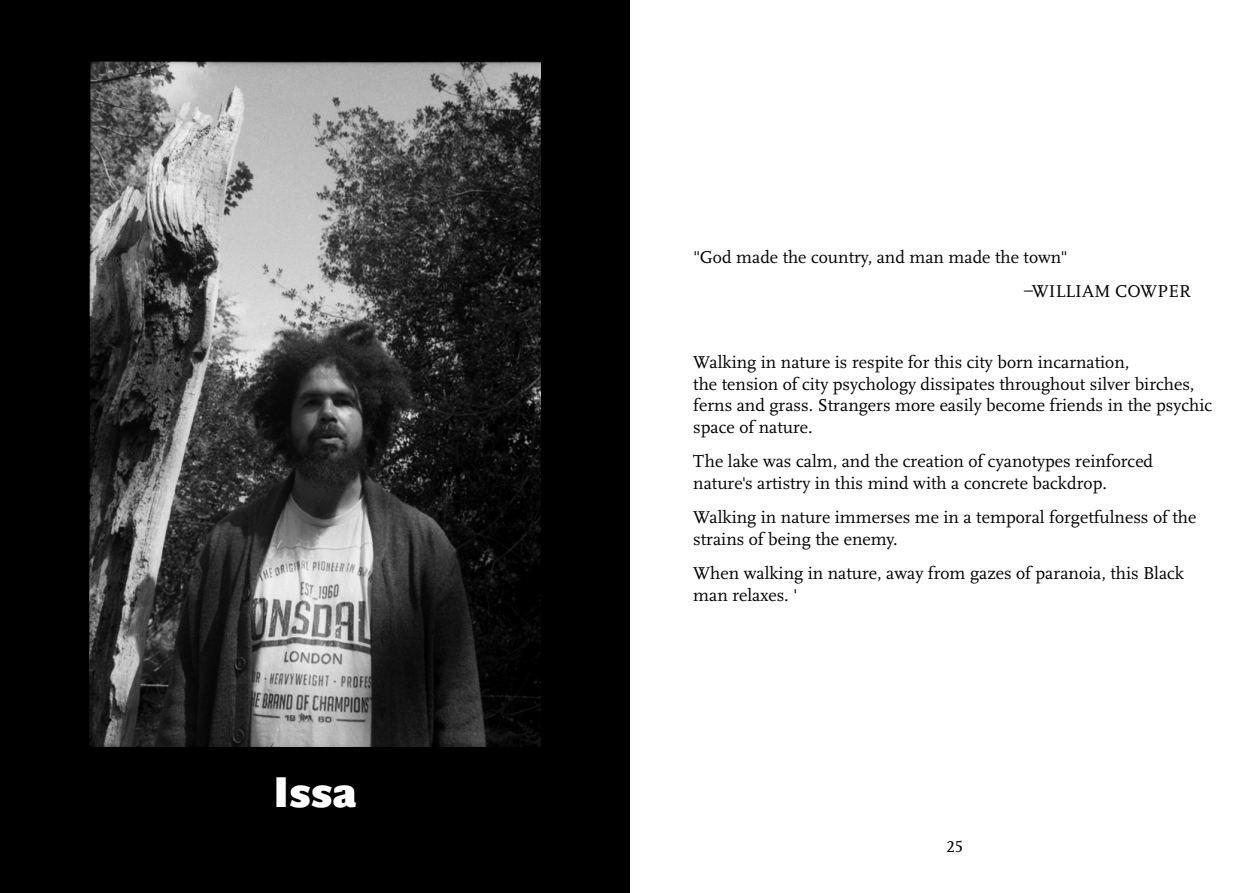
<style>
.page{position:relative;width:1259px;height:893px;background:#fff}
.page>*{position:absolute;margin:0;border:0;box-sizing:border-box;transform-origin:0 0}
.t1{font:900 45px "Scala Sans Pro";color:#fff}
.t2{font:18px/21.6px "Scala Pro";color:#000}
.t3{font:16.5px "Scala Pro";color:#000}
</style>
<div class="page">
<div style="left:0;top:0;width:629px;height:893px;background:#000"></div>
<img style="left:89px;top:61px;width:451px;height:685px">
<h1 class="t1" style="left:273px;top:766px;width:85px">Issa</h1>
<p class="t2" style="left:1024px;top:240px;width:168px;line-height:34.3px;text-indent:-331px">"God made the country, and man made the town"<br>–WILLIAM COWPER</p>
<p class="t2" style="left:693px;top:351px;width:520px">Walking in nature is respite for this city born incarnation,<br>the tension of city psychology dissipates throughout silver birches, ferns and grass. Strangers more easily become friends in the psychic space of nature.</p>
<p class="t2" style="left:693px;top:451px;width:461px">The lake was calm, and the creation of cyanotypes reinforced nature's artistry in this mind with a concrete backdrop.</p>
<p class="t2" style="left:693px;top:507px;width:504px">Walking in nature immerses me in a temporal forgetfulness of the strains of being the enemy.</p>
<p class="t2" style="left:693px;top:563px;width:492px">When walking in nature, away from gazes of paranoia, this Black man relaxes. '</p>
<p class="t3" style="left:946px;top:837px;width:18px">25</p>
</div>
